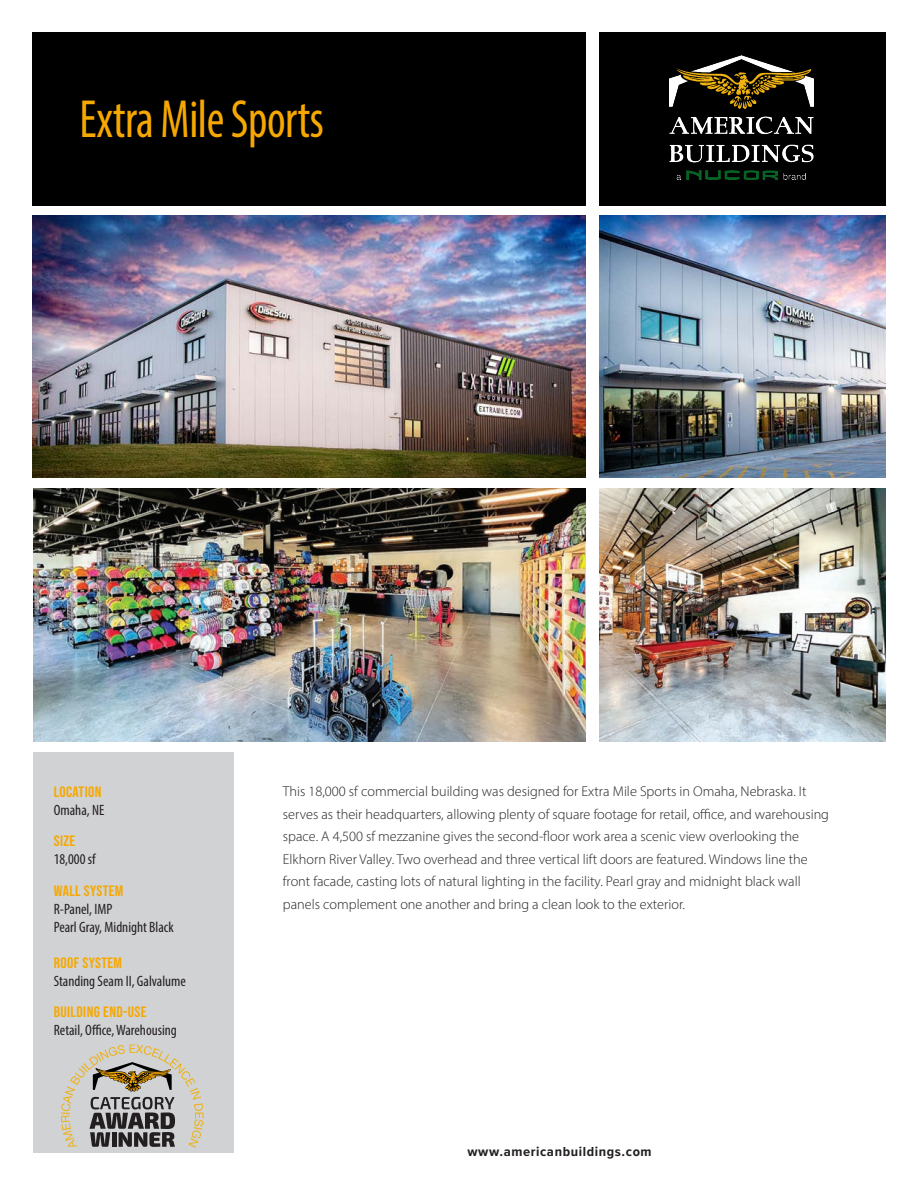
<style>
.page{position:relative;width:918px;height:1188px;background:#fff}
.page>*{position:absolute;margin:0;border:0;box-sizing:border-box;transform-origin:0 0}
.Project_Name_Header{font:condensed 54px "Myriad Pro";letter-spacing:-.01em;color:#f6a800;scale:.9 1}
.Inset_Text_Header{font:condensed 15px/18px "Myriad Pro";color:#231f20}
.Inset_Text{font:condensed 15px "Myriad Pro";color:#231f20}
.Inset_Text_Header-2{font:15px "Bebas Neue";letter-spacing:.025em;color:#f6a800;scale:1.05 1}
.Body_Copy{font:300 14.25px/22.5px "Myriad Pro";color:#231f20}
.t1{font:700 13.5px "Proxima Nova Cond";letter-spacing:.04em;color:#231f20;scale:1.1 1}
.s1{font-family:"Bebas Neue";font-stretch:normal;color:#f6a800}
</style>
<div class="page">
<div style="left:32px;top:32px;width:554px;height:174px;background:#000"></div>
<div style="left:599px;top:32px;width:286px;height:174px;background:#000"></div>
<img style="left:669px;top:56px;width:145px;height:123px">
<div style="left:34px;top:752px;width:200px;height:401px;background:#d1d2d4"></div>
<img style="left:33px;top:488px;width:553px;height:253px">
<img style="left:32px;top:216px;width:554px;height:261px">
<img style="left:600px;top:488px;width:286px;height:253px">
<img style="left:600px;top:216px;width:286px;height:261px">
<svg style="left:61px;top:1044px;width:142px;height:104px"></svg>
<p class="Project_Name_Header" style="left:80px;top:87px;width:273px">Extra Mile Sports</p>
<p class="Inset_Text_Header-2" style="left:54px;top:783px;width:47px">LOCATION</p>
<p class="Inset_Text" style="left:54px;top:801px;width:52px">Omaha, NE</p>
<p class="Inset_Text_Header-2" style="left:54px;top:833px;width:22px">SIZE</p>
<p class="Inset_Text" style="left:54px;top:850px;width:43px">18,000 sf</p>
<p class="Inset_Text_Header" style="left:54px;top:882px;width:121px"><span class="s1">WALL SYSTEM<br></span>R-Panel, IMP<br>Pearl Gray, Midnight Black</p>
<p class="Inset_Text_Header-2" style="left:54px;top:954px;width:67px">ROOF SYSTEM</p>
<p class="Inset_Text" style="left:54px;top:972px;width:134px">Standing Seam II, Galvalume</p>
<p class="Inset_Text_Header" style="left:54px;top:1003px;width:125px"><span class="s1">BUILDING END-USE<br></span>Retail, Office, Warehousing</p>
<p class="Body_Copy" style="left:283px;top:780px;width:548px">This 18,000 sf commercial building was designed for Extra Mile Sports in Omaha, Nebraska. It serves as their headquarters, allowing plenty of square footage for retail, office, and warehousing space. A 4,500 sf mezzanine gives the second-floor work area a scenic view overlooking the Elkhorn River Valley. Two overhead and three vertical lift doors are featured. Windows line the front facade, casting lots of natural lighting in the facility. Pearl gray and midnight black wall panels complement one another and bring a clean look to the exterior.</p>
<p class="t1" style="left:467px;top:1141px;width:169px">www.americanbuildings.com</p>
</div>
